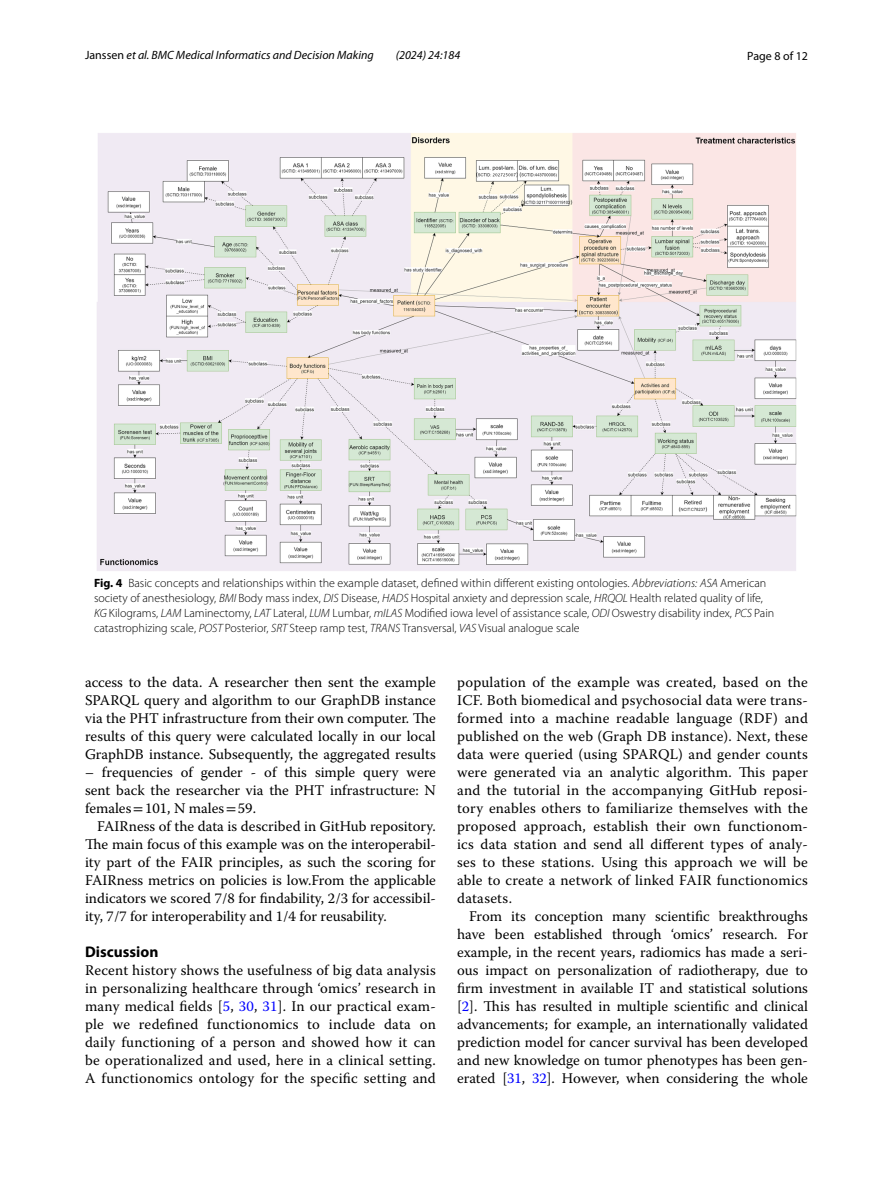
<style>
.page{position:relative;width:893px;height:1187px;background:#fff}
.page>*{position:absolute;margin:0;border:0;box-sizing:border-box;transform-origin:0 0}
.t1{font:700 15.45px "Myriad Pro";color:#000}
.t2{font:14.7px/18px "Warnock Pro";color:#000;text-align:justify}
.t3{font:300 12px/15px "Myriad Pro";color:#000}
.t4{font:italic 12px "Myriad Pro";color:#000}
.t5{font:12px "Myriad Pro";color:#000}
.s1{font-style:normal}
.s2{font-weight:700}
.s3{font-style:italic}
.s4{font-family:"STIX"}
.s5{color:#00f}
</style>
<div class="page">
<img style="left:97px;top:133px;width:700px;height:438px">
<p class="t4" style="left:85px;top:48px;width:290px"><span class="s1">Janssen</span> et al. BMC Medical Informatics and Decision Making</p>
<p class="t4" style="left:396px;top:48px;width:66px">(2024) 24:184</p>
<p class="t5" style="left:747px;top:48px;width:62px">Page 8 of 12</p>
<p class="t3" style="left:94px;top:575px;width:682px"><span class="s2">Fig. 4</span> Basic concepts and relationships within the example dataset, defined within different existing ontologies. <span class="s3">Abbreviations: ASA</span> American society of anesthesiology, <span class="s3">BMI</span> Body mass index, <span class="s3">DIS</span> Disease, <span class="s3">HADS</span> Hospital anxiety and depression scale, <span class="s3">HRQOL</span> Health related quality of life, <span class="s3">KG</span> Kilograms, <span class="s3">LAM</span> Laminectomy, <span class="s3">LAT</span> Lateral, <span class="s3">LUM</span> Lumbar, <span class="s3">mILAS</span> Modified iowa level of assistance scale, <span class="s3">ODI</span> Oswestry disability index, <span class="s3">PCS</span> Pain catastrophizing scale, <span class="s3">POST</span> Posterior, <span class="s3">SRT</span> Steep ramp test, <span class="s3">TRANS</span> Transversal, <span class="s3">VAS</span> Visual analogue scale</p>
<p class="t2" style="left:85px;top:672px;width:352px">access to the data. A researcher then sent the example SPARQL query and algorithm to our GraphDB instance via the PHT infrastructure from their own computer. The results of this query were calculated locally in our local GraphDB instance. Subsequently, the aggregated results</p>
<p class="t2" style="left:85px;top:762px;width:352px">– frequencies of gender - of this simple query were sent back the researcher via the PHT infrastructure: N females<span class="s4">=</span>101, N males<span class="s4">=</span>59.</p>
<p class="t2" style="left:85px;top:816px;width:352px;text-indent:12px">FAIRness of the data is described in GitHub repository.<br>The main focus of this example was on the interoperabil&shy;ity part of the FAIR principles, as such the scoring for FAIRness metrics on policies is low.From the applicable indicators we scored 7/8 for findability, 2/3 for accessibil&shy;ity, 7/7 for interoperability and 1/4 for reusability.</p>
<p class="t1" style="left:85px;top:941px;width:75px">Discussion</p>
<p class="t2" style="left:85px;top:960px;width:352px">Recent history shows the usefulness of big data analysis in personalizing healthcare through ‘omics’ research in many medical fields [<span class="s5">5</span>, <span class="s5">30</span>, <span class="s5">31</span>]. In our practical exam&shy;ple we redefined functionomics to include data on daily functioning of a person and showed how it can be operationalized and used, here in a clinical setting.<br>A functionomics ontology for the specific setting and</p>
<p class="t2" style="left:457px;top:672px;width:352px">population of the example was created, based on the ICF. Both biomedical and psychosocial data were trans&shy;formed into a machine readable language (RDF) and published on the web (Graph DB instance). Next, these data were queried (using SPARQL) and gender counts were generated via an analytic algorithm. This paper and the tutorial in the accompanying GitHub reposi&shy;tory enables others to familiarize themselves with the proposed approach, establish their own functionom&shy;ics data station and send all different types of analy&shy;ses to these stations. Using this approach we will be able to create a network of linked FAIR functionomics datasets.</p>
<p class="t2" style="left:457px;top:906px;width:352px;text-indent:12px">From its conception many scientific breakthroughs have been established through ‘omics’ research. For example, in the recent years, radiomics has made a seri&shy;ous impact on personalization of radiotherapy, due to firm investment in available IT and statistical solutions [<span class="s5">2</span>]. This has resulted in multiple scientific and clinical advancements; for example, an internationally validated prediction model for cancer survival has been developed and new knowledge on tumor phenotypes has been gen&shy;erated [<span class="s5">31</span>, <span class="s5">32</span>]. However, when considering the whole</p>
</div>
